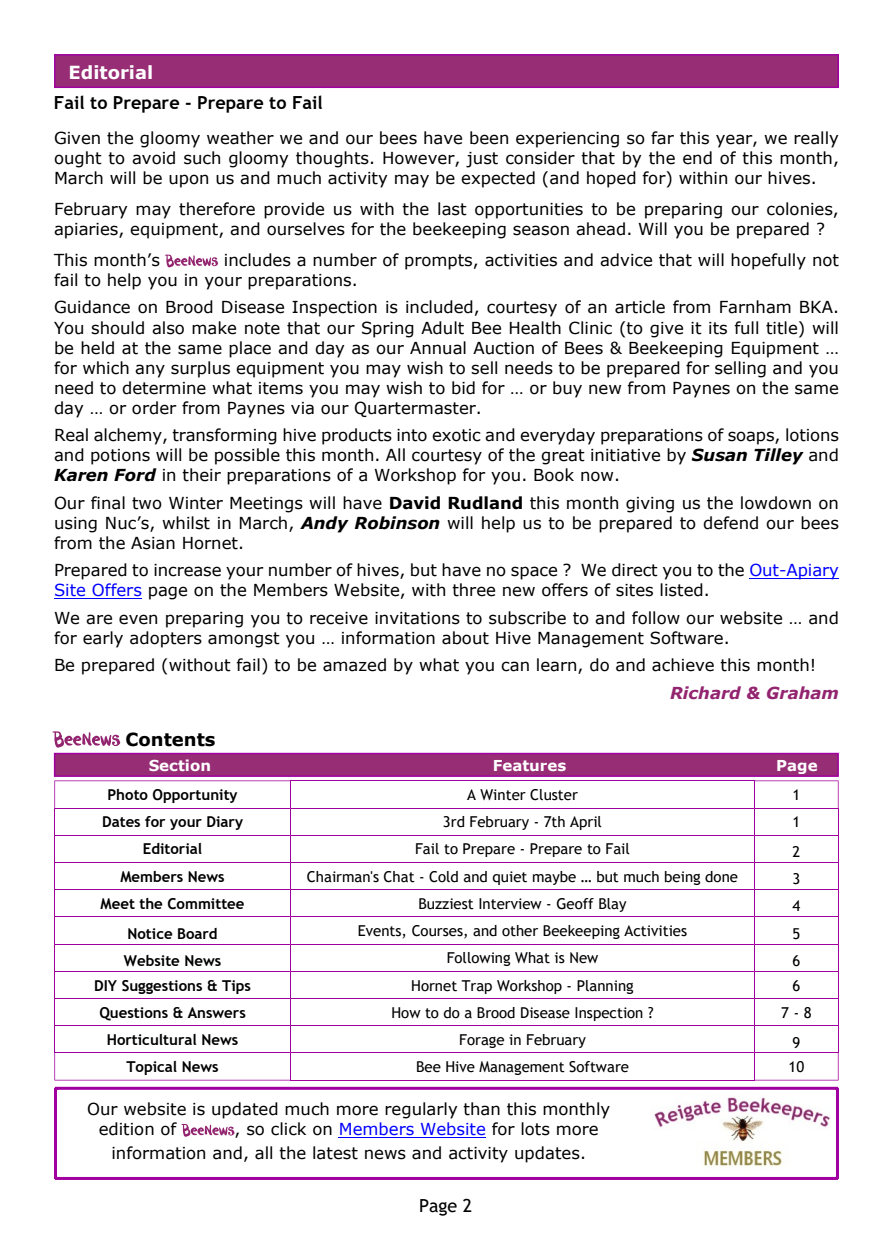
<style>
.page{position:relative;width:893px;height:1234px;background:#fff}
.page>*{position:absolute;margin:0;border:0;box-sizing:border-box;transform-origin:0 0}
.t1{font:700 18px "Trebuchet MS";color:#000}
.t2{font:700 18px "Verdana";color:#fff}
.t3{font:700 18px "Verdana";color:#000}
.t4{font:18px "Trebuchet MS";color:#000}
.t5{font:16.5px/20.1px "Verdana";color:#000}
.t6{font:italic 700 16.5px "Verdana";color:#93246f}
.t7{font:15px "Trebuchet MS";color:#000}
.t8{font:700 15px "Trebuchet MS";color:#000}
.t9{font:700 15px "Verdana";color:#fff}
.s1{font-weight:700;font-style:italic}
.s2{font-weight:700}
.s3{color:#00f}
</style>
<div class="page">
<svg style="left:53px;top:731px;width:67px;height:16px"></svg>
<hr style="left:290px;top:780px;width:465px;height:1px;background:#9f009f">
<hr style="left:290px;top:807px;width:465px;height:1px;background:#9f009f">
<hr style="left:290px;top:834px;width:465px;height:1px;background:#9f009f">
<hr style="left:290px;top:861px;width:465px;height:1px;background:#9f009f">
<hr style="left:290px;top:889px;width:465px;height:1px;background:#9f009f">
<hr style="left:290px;top:916px;width:465px;height:1px;background:#9f009f">
<hr style="left:290px;top:943px;width:465px;height:1px;background:#9f009f">
<hr style="left:290px;top:970px;width:465px;height:1px;background:#9f009f">
<hr style="left:290px;top:997px;width:465px;height:1px;background:#9f009f">
<hr style="left:290px;top:1025px;width:465px;height:1px;background:#9f009f">
<hr style="left:290px;top:1052px;width:465px;height:1px;background:#9f009f">
<hr style="left:290px;top:1079px;width:465px;height:1px;background:#9f009f">
<svg style="left:54px;top:780px;width:237px;height:300px"></svg>
<svg style="left:754px;top:780px;width:85px;height:300px"></svg>
<div style="left:54px;top:752px;width:785px;height:24px;background:#972d75;border:2px solid #9f009f"></div>
<div style="left:54px;top:1086px;width:785px;height:93px;border:3px solid #9f009f"></div>
<img style="left:654px;top:1095px;width:177px;height:71px">
<svg style="left:181px;top:1124px;width:53px;height:12px"></svg>
<hr style="left:339px;top:1136px;width:147px;height:1px;background:#00f">
<div style="left:54px;top:54px;width:785px;height:34px;background:#972d75;border:2px solid #9f009f"></div>
<svg style="left:165px;top:254px;width:53px;height:13px"></svg>
<hr style="left:749px;top:577px;width:90px;height:1px;background:#00f">
<hr style="left:54px;top:597px;width:88px;height:1px;background:#00f">
<p class="t2" style="left:68px;top:65px;width:86px">Editorial</p>
<p class="t1" style="left:54px;top:96px;width:270px">Fail to Prepare - Prepare to Fail</p>
<p class="t5" style="left:54px;top:129px;width:786px;text-align:justify">Given the gloomy weather we and our bees have been experiencing so far this year, we really ought to avoid such gloomy thoughts. However, just consider that by the end of this month, March will be upon us and much activity may be expected (and hoped for) within our hives.</p>
<p class="t5" style="left:54px;top:200px;width:786px">February may therefore provide us with the last opportunities to be preparing our colonies, apiaries, equipment, and ourselves for the beekeeping season ahead. Will you be prepared ?</p>
<p class="t5" style="left:54px;top:251px;width:107px">This month’s</p>
<p class="t5" style="left:54px;top:251px;width:786px;text-indent:170px">includes a number of prompts, activities and advice that will hopefully not fail to help you in your preparations.</p>
<p class="t5" style="left:54px;top:299px;width:786px;text-align:justify">Guidance on Brood Disease Inspection is included, courtesy of an article from Farnham BKA.<br>You should also make note that our Spring Adult Bee Health Clinic (to give it its full title) will be held at the same place and day as our Annual Auction of Bees &amp; Beekeeping Equipment … for which any surplus equipment you may wish to sell needs to be prepared for selling and you need to determine what items you may wish to bid for … or buy new from Paynes on the same day … or order from Paynes via our Quartermaster.</p>
<p class="t5" style="left:54px;top:426px;width:786px;text-align:justify">Real alchemy, transforming hive products into exotic and everyday preparations of soaps, lotions and potions will be possible this month. All courtesy of the great initiative by <span class="s1">Susan Tilley</span> and <span class="s1">Karen Ford</span> in their preparations of a Workshop for you. Book now.</p>
<p class="t5" style="left:54px;top:494px;width:786px;text-align:justify">Our final two Winter Meetings will have <span class="s2">David Rudland</span> this month giving us the lowdown on using Nuc’s, whilst in March, <span class="s1">Andy Robinson</span> will help us to be prepared to defend our bees from the Asian Hornet.</p>
<p class="t5" style="left:54px;top:561px;width:786px">Prepared to increase your number of hives, but have no space ? We direct you to the <span class="s3">Out-Apiary<br>Site Offers</span> page on the Members Website, with three new offers of sites listed.</p>
<p class="t5" style="left:54px;top:609px;width:786px">We are even preparing you to receive invitations to subscribe to and follow our website … and for early adopters amongst you … information about Hive Management Software.</p>
<p class="t5" style="left:54px;top:656px;width:764px">Be prepared (without fail) to be amazed by what you can learn, do and achieve this month!</p>
<p class="t6" style="left:670px;top:685px;width:170px">Richard &amp; Graham</p>
<p class="t3" style="left:126px;top:732px;width:92px">Contents</p>
<p class="t9" style="left:149px;top:759px;width:64px">Section</p>
<p class="t9" style="left:493px;top:759px;width:75px">Features</p>
<p class="t9" style="left:776px;top:759px;width:43px">Page</p>
<p class="t8" style="left:107px;top:788px;width:132px">Photo Opportunity</p>
<p class="t7" style="left:467px;top:788px;width:112px">A Winter Cluster</p>
<p class="t7" style="left:792px;top:788px;width:9px">1</p>
<p class="t8" style="left:102px;top:815px;width:142px">Dates for your Diary</p>
<p class="t7" style="left:443px;top:815px;width:161px">3rd February - 7th April</p>
<p class="t7" style="left:792px;top:815px;width:9px">1</p>
<p class="t8" style="left:143px;top:842px;width:61px">Editorial</p>
<p class="t7" style="left:415px;top:842px;width:216px">Fail to Prepare - Prepare to Fail</p>
<p class="t7" style="left:792px;top:845px;width:9px">2</p>
<p class="t8" style="left:120px;top:870px;width:106px">Members News</p>
<p class="t7" style="left:307px;top:870px;width:433px">Chairman's Chat - Cold and quiet maybe … but much being done</p>
<p class="t7" style="left:792px;top:873px;width:9px">3</p>
<p class="t8" style="left:101px;top:897px;width:145px">Meet the Committee</p>
<p class="t7" style="left:418px;top:897px;width:210px">Buzziest Interview - Geoff Blay</p>
<p class="t7" style="left:792px;top:900px;width:9px">4</p>
<p class="t8" style="left:127px;top:927px;width:92px">Notice Board</p>
<p class="t7" style="left:358px;top:925px;width:331px">Events, Courses, and other Beekeeping Activities</p>
<p class="t7" style="left:792px;top:927px;width:9px">5</p>
<p class="t8" style="left:124px;top:954px;width:99px">Website News</p>
<p class="t7" style="left:447px;top:952px;width:153px">Following What is New</p>
<p class="t7" style="left:792px;top:954px;width:9px">6</p>
<p class="t8" style="left:94px;top:979px;width:158px">DIY Suggestions &amp; Tips</p>
<p class="t7" style="left:411px;top:979px;width:224px">Hornet Trap Workshop - Planning</p>
<p class="t7" style="left:792px;top:979px;width:9px">6</p>
<p class="t8" style="left:99px;top:1006px;width:148px">Questions &amp; Answers</p>
<p class="t7" style="left:391px;top:1006px;width:264px">How to do a Brood Disease Inspection ?</p>
<p class="t7" style="left:781px;top:1006px;width:32px">7 - 8</p>
<p class="t8" style="left:107px;top:1033px;width:133px">Horticultural News</p>
<p class="t7" style="left:459px;top:1033px;width:128px">Forage in February</p>
<p class="t7" style="left:792px;top:1036px;width:9px">9</p>
<p class="t8" style="left:126px;top:1061px;width:94px">Topical News</p>
<p class="t7" style="left:416px;top:1061px;width:215px">Bee Hive Management Software</p>
<p class="t7" style="left:788px;top:1061px;width:17px">10</p>
<p class="t5" style="left:99px;top:1100px;width:513px;text-indent:-11px">Our website is updated much more regularly than this monthly edition of</p>
<p class="t5" style="left:111px;top:1118px;width:489px;line-height:23.4px;text-indent:123px">, so click on <span class="s3">Members Website</span> for lots more information and, all the latest news and activity updates.</p>
<p class="t4" style="left:419px;top:1198px;width:55px">Page 2</p>
</div>
